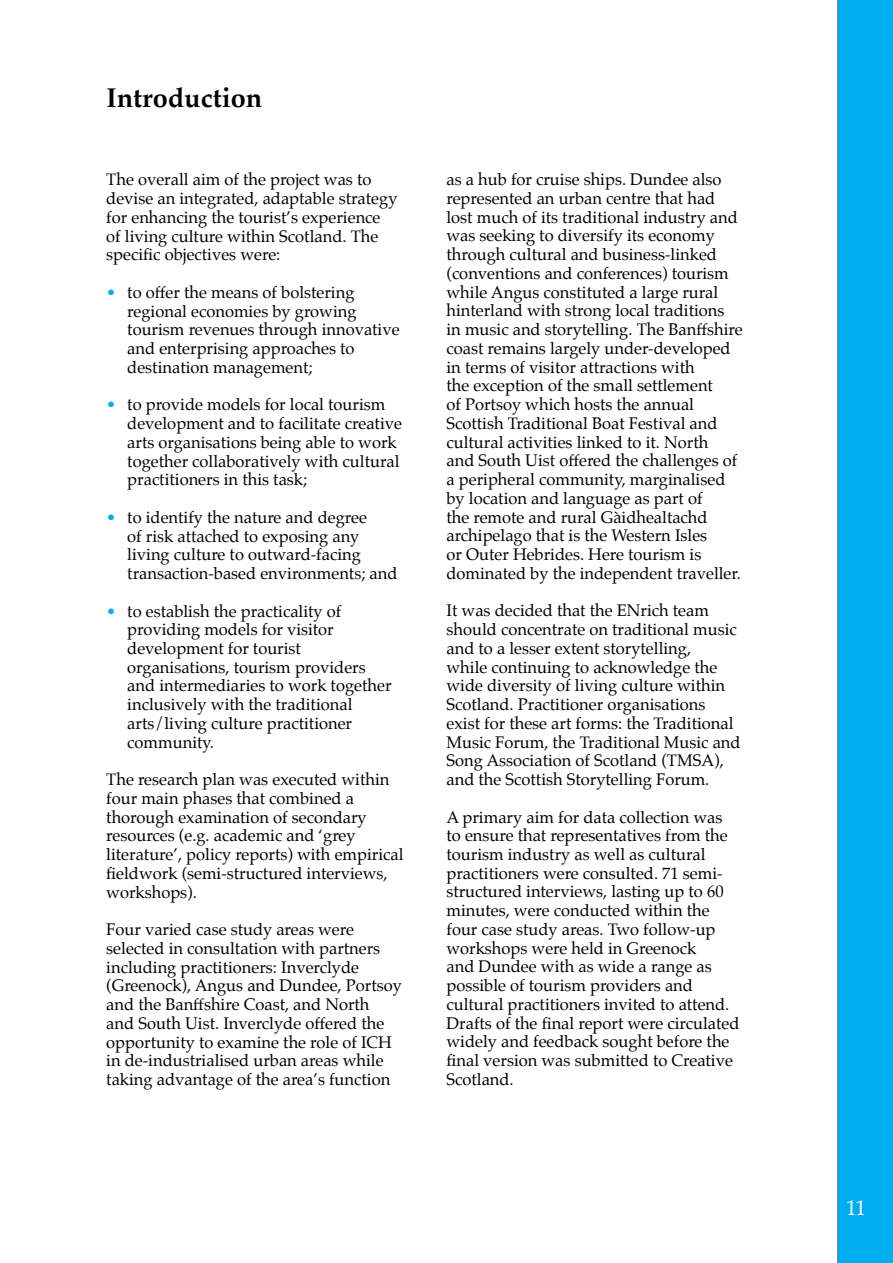
<style>
.page{position:relative;width:893px;height:1263px;background:#fff}
.page>*{position:absolute;margin:0;border:0;box-sizing:border-box;transform-origin:0 0}
.t1{font:700 27px "Palatino";color:#000}
.t2{font:21px "Palatino";color:#fff}
.t3{font:16.5px/18.8px "Palatino";color:#000}
.s1{color:#00aeef}
</style>
<div class="page">
<div style="left:837px;top:0;width:56px;height:1263px;background:#00aeef"></div>
<h1 class="t1" style="left:106px;top:75px;width:157px">Introduction</h1>
<p class="t3" style="left:106px;top:170px;width:293px">The overall aim of the project was to devise an integrated, adaptable strategy for enhancing the tourist’s experience of living culture within Scotland. The specific objectives were:</p>
<p class="t3" style="left:127px;top:283px;width:274px;text-indent:-21px"><span class="s1">•</span> to offer the means of bolstering regional economies by growing tourism revenues through innovative and enterprising approaches to destination management;</p>
<p class="t3" style="left:127px;top:395px;width:276px;text-indent:-21px"><span class="s1">•</span> to provide models for local tourism development and to facilitate creative arts organisations being able to work together collaboratively with cultural practitioners in this task;</p>
<p class="t3" style="left:127px;top:508px;width:272px;text-indent:-21px"><span class="s1">•</span> to identify the nature and degree<br>of risk attached to exposing any living culture to outward-facing transaction-based environments; and</p>
<p class="t3" style="left:127px;top:601px;width:266px;text-indent:-21px"><span class="s1">•</span> to establish the practicality of providing models for visitor development for tourist organisations, tourism providers and intermediaries to work together inclusively with the traditional arts/living culture practitioner community.</p>
<p class="t3" style="left:106px;top:770px;width:299px">The research plan was executed within four main phases that combined a thorough examination of secondary resources (e.g. academic and ‘grey literature’, policy reports) with empirical fieldwork (semi-structured interviews, workshops).</p>
<p class="t3" style="left:106px;top:920px;width:297px">Four varied case study areas were selected in consultation with partners including practitioners: Inverclyde (Greenock), Angus and Dundee, Portsoy and the Banffshire Coast, and North<br>and South Uist. Inverclyde offered the opportunity to examine the role of ICH in de-industrialised urban areas while taking advantage of the area’s function</p>
<p class="t3" style="left:446px;top:170px;width:298px">as a hub for cruise ships. Dundee also represented an urban centre that had lost much of its traditional industry and was seeking to diversify its economy through cultural and business-linked (conventions and conferences) tourism while Angus constituted a large rural hinterland with strong local traditions in music and storytelling. The Banffshire coast remains largely under-developed in terms of visitor attractions with<br>the exception of the small settlement<br>of Portsoy which hosts the annual Scottish Traditional Boat Festival and cultural activities linked to it. North<br>and South Uist offered the challenges of a peripheral community, marginalised by location and language as part of<br>the remote and rural Gàidhealtachd archipelago that is the Western Isles<br>or Outer Hebrides. Here tourism is dominated by the independent traveller.</p>
<p class="t3" style="left:446px;top:601px;width:296px">It was decided that the ENrich team should concentrate on traditional music and to a lesser extent storytelling,<br>while continuing to acknowledge the wide diversity of living culture within Scotland. Practitioner organisations exist for these art forms: the Traditional Music Forum, the Traditional Music and Song Association of Scotland (TMSA), and the Scottish Storytelling Forum.</p>
<p class="t3" style="left:446px;top:807px;width:294px">A primary aim for data collection was to ensure that representatives from the tourism industry as well as cultural practitioners were consulted. 71 semi&shy;structured interviews, lasting up to 60 minutes, were conducted within the four case study areas. Two follow-up workshops were held in Greenock<br>and Dundee with as wide a range as possible of tourism providers and cultural practitioners invited to attend.<br>Drafts of the final report were circulated widely and feedback sought before the final version was submitted to Creative Scotland.</p>
<p class="t2" style="left:846px;top:1190px;width:21px">11</p>
</div>
